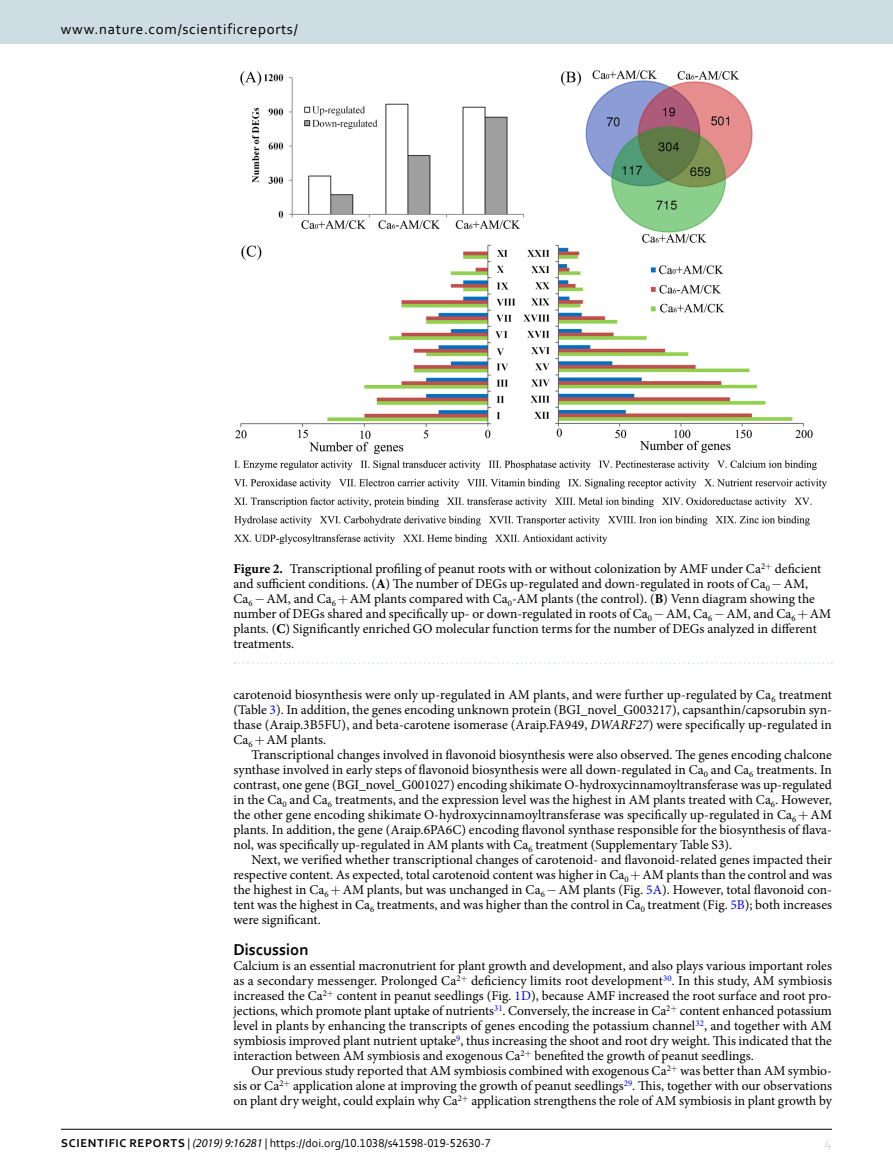
<style>
.page{position:relative;width:893px;height:1174px;background:#fff}
.page>*{position:absolute;margin:0;border:0;box-sizing:border-box;transform-origin:0 0}
.t1{font:700 16.5px "Corbel";color:#000}
.t2{font:15px "Corbel 2";letter-spacing:.045em;color:#000}
.t3{font:15px "Corbel 2";color:#cedde4}
.t4{font:13.5px/15px "Minion Pro";color:#000;text-align:justify}
.t5{font:12px "Corbel";color:#000}
.s1{font-weight:700}
.s2{color:#00f}
.s3{font-style:italic}
.s4{font-family:"Corbel Bold 2"}
.s5{font-family:"Corbel 2"}
.s6{font-family:"Myriad Pro";font-style:italic}
</style>
<div class="page">
<hr style="left:61px;top:1129px;width:771px;height:1px;background:#000">
<div style="left:0;top:0;width:893px;height:43px;background:#cedde4"></div>
<img style="left:234px;top:70px;width:593px;height:474px">
<svg style="left:234px;top:662px;width:598px;height:2px"></svg>
<p class="t2" style="left:61px;top:19px;width:238px">www.nature.com/scientificreports/</p>
<p class="t4" style="left:233px;top:561px;width:599px;text-align:left"><span class="s1">Figure 2.</span> Transcriptional profiling of peanut roots with or without colonization by AMF under Ca<sup>2</sup> deficient and sufficient conditions. (<span class="s1">A</span>) The number of DEGs up-regulated and down-regulated in roots of Ca<sub>0</sub> −AM,<br>Ca<sub>6</sub> −AM, and Ca<sub>6</sub> AM plants compared with Ca<sub>0</sub>-AM plants (the control). (<span class="s1">B</span>) Venn diagram showing the number of DEGs shared and specifically up- or down-regulated in roots of Ca<sub>0</sub> −AM, Ca<sub>6</sub> −AM, and Ca<sub>6</sub> AM plants. (<span class="s1">C</span>) Significantly enriched GO molecular function terms for the number of DEGs analyzed in different treatments.</p>
<p class="t4" style="left:233px;top:687px;width:600px">carotenoid biosynthesis were only up-regulated in AM plants, and were further up-regulated by Ca<sub>6</sub> treatment (Table <span class="s2">3</span>). In addition, the genes encoding unknown protein (BGI_novel_G003217), capsanthin/capsorubin syn&shy;thase (Araip.3B5FU), and beta-carotene isomerase (Araip.FA949, <span class="s3">DWARF27</span>) were specifically up-regulated in Ca<sub>6</sub> AM plants.</p>
<p class="t4" style="left:233px;top:747px;width:600px;text-indent:18px">Transcriptional changes involved in flavonoid biosynthesis were also observed. The genes encoding chalcone synthase involved in early steps of flavonoid biosynthesis were all down-regulated in Ca<sub>0</sub> and Ca<sub>6</sub> treatments. In contrast, one gene (BGI_novel_G001027) encoding shikimate O-hydroxycinnamoyltransferase was up-regulated in the Ca<sub>0</sub> and Ca<sub>6</sub> treatments, and the expression level was the highest in AM plants treated with Ca<sub>6</sub>. However, the other gene encoding shikimate O-hydroxycinnamoyltransferase was specifically up-regulated in Ca<sub>6</sub> AM plants. In addition, the gene (Araip.6PA6C) encoding flavonol synthase responsible for the biosynthesis of flava&shy;nol, was specifically up-regulated in AM plants with Ca<sub>6</sub> treatment (Supplementary Table S3).</p>
<p class="t4" style="left:233px;top:852px;width:600px;text-indent:18px">Next, we verified whether transcriptional changes of carotenoid- and flavonoid-related genes impacted their respective content. As expected, total carotenoid content was higher in Ca<sub>0</sub> AM plants than the control and was the highest in Ca<sub>6</sub> AM plants, but was unchanged in Ca<sub>6</sub> −AM plants (Fig. <span class="s2">5A</span>). However, total flavonoid con&shy;tent was the highest in Ca<sub>6</sub> treatments, and was higher than the control in Ca<sub>0</sub> treatment (Fig. <span class="s2">5B</span>); both increases were significant.</p>
<p class="t1" style="left:233px;top:939px;width:77px">Discussion</p>
<p class="t4" style="left:233px;top:958px;width:600px">Calcium is an essential macronutrient for plant growth and development, and also plays various important roles as a secondary messenger. Prolonged Ca<sup>2</sup> deficiency limits root development<sup>30</sup>. In this study, AM symbiosis increased the Ca<sup>2</sup> content in peanut seedlings (Fig. <span class="s2">1D</span>), because AMF increased the root surface and root pro&shy;jections, which promote plant uptake of nutrients<sup>31</sup>. Conversely, the increase in Ca<sup>2</sup> content enhanced potassium level in plants by enhancing the transcripts of genes encoding the potassium channel<sup>32</sup>, and together with AM symbiosis improved plant nutrient uptake<sup>9</sup>, thus increasing the shoot and root dry weight. This indicated that the interaction between AM symbiosis and exogenous Ca<sup>2</sup> benefited the growth of peanut seedlings.</p>
<p class="t4" style="left:233px;top:1063px;width:600px;text-indent:18px">Our previous study reported that AM symbiosis combined with exogenous Ca<sup>2</sup> was better than AM symbio&shy;sis or Ca<sup>2</sup> application alone at improving the growth of peanut seedlings<sup>29</sup>. This, together with our observations on plant dry weight, could explain why Ca<sup>2</sup> application strengthens the role of AM symbiosis in plant growth by</p>
<p class="t5" style="left:61px;top:1135px;width:431px"><span class="s4">SCIENTIFIC REPORTS</span> <span class="s5">|</span> <span class="s6">(2019) 9:16281</span> <span class="s5">|</span> https://doi.org/10.1038/s41598-019-52630-7</p>
<p class="t3" style="left:824px;top:1132px;width:9px">4</p>
</div>
